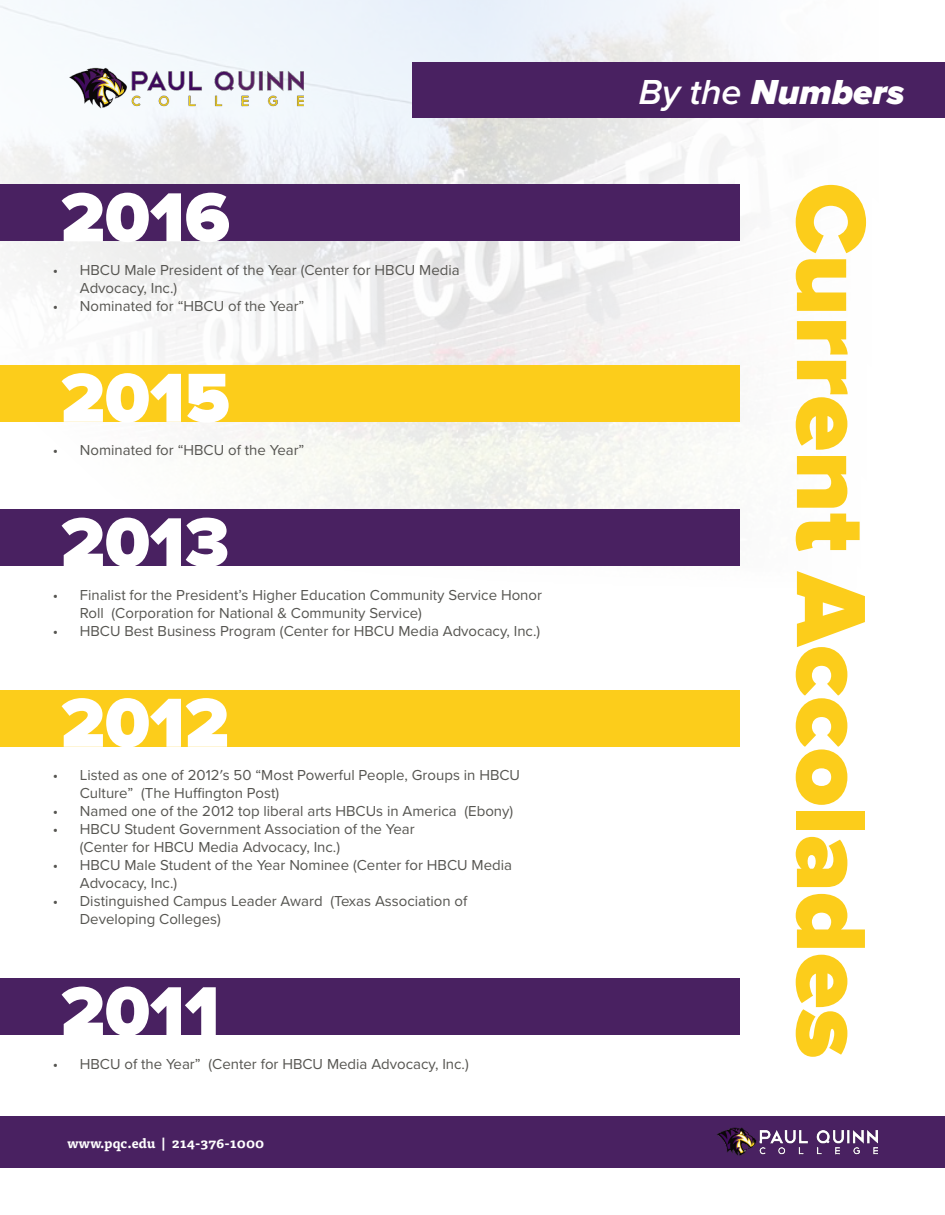
<style>
.page{position:relative;width:945px;height:1215px;background:#fff}
.page>*{position:absolute;margin:0;border:0;box-sizing:border-box;transform-origin:0 0}
.t1{font:900 102px "Proxima Nova";color:#fccd1b}
.t2{font:900 72px "Proxima Nova";color:#fff}
.t3{font:italic 900 36px "Proxima Nova";color:#fff}
.t4{font:15px/18px "Proxima Nova";color:#565551}
.t5{font:700 13.5px "Tisa Pro";color:#fff}
.s1{font-weight:600}
</style>
<div class="page">
<img style="left:0;top:0;width:945px;height:509px">
<div style="left:0;top:184px;width:740px;height:57px;background:#492161"></div>
<div style="left:0;top:365px;width:740px;height:57px;background:#fccd1b"></div>
<div style="left:0;top:509px;width:740px;height:57px;background:#492161"></div>
<div style="left:0;top:690px;width:740px;height:57px;background:#fccd1b"></div>
<div style="left:0;top:978px;width:740px;height:57px;background:#492161"></div>
<div style="left:0;top:1116px;width:945px;height:52px;background:#492161"></div>
<img style="left:717px;top:1128px;width:161px;height:28px">
<div style="left:412px;top:62px;width:533px;height:55px;background:#492161"></div>
<img style="left:68px;top:68px;width:236px;height:42px">
<p class="t2" style="left:61px;top:176px;width:171px">2016</p>
<p class="t4" style="left:80px;top:261px;width:381px;text-indent:-27px">• HBCU Male President of the Year (Center for HBCU Media<br>Advocacy, Inc.)</p>
<p class="t4" style="left:53px;top:297px;width:253px">• Nominated for “HBCU of the Year”</p>
<p class="t2" style="left:61px;top:356px;width:171px">2015</p>
<p class="t4" style="left:53px;top:442px;width:253px">• Nominated for “HBCU of the Year”</p>
<p class="t2" style="left:61px;top:501px;width:170px">2013</p>
<p class="t4" style="left:80px;top:586px;width:464px;text-indent:-27px">• Finalist for the President’s Higher Education Community Service Honor<br>Roll (Corporation for National &amp; Community Service)</p>
<p class="t4" style="left:53px;top:622px;width:489px">• HBCU Best Business Program (Center for HBCU Media Advocacy, Inc.)</p>
<p class="t2" style="left:61px;top:681px;width:170px">2012</p>
<p class="t4" style="left:80px;top:767px;width:442px;text-indent:-27px">• Listed as one of 2012′s 50 “Most Powerful People, Groups in HBCU<br>Culture” (The Huffington Post)</p>
<p class="t4" style="left:53px;top:803px;width:462px">• Named one of the 2012 top liberal arts HBCUs in America (Ebony)</p>
<p class="t4" style="left:80px;top:821px;width:336px;text-indent:-27px">• HBCU Student Government Association of the Year (Center for HBCU Media Advocacy, Inc.)</p>
<p class="t4" style="left:80px;top:857px;width:434px;text-indent:-27px">• HBCU Male Student of the Year Nominee (Center for HBCU Media<br>Advocacy, Inc.)</p>
<p class="t4" style="left:80px;top:893px;width:389px;text-indent:-27px">• Distinguished Campus Leader Award (Texas Association of<br>Developing Colleges)</p>
<p class="t2" style="left:61px;top:970px;width:160px">2011</p>
<p class="t4" style="left:53px;top:1055px;width:418px">• HBCU of the Year” (Center for HBCU Media Advocacy, Inc.)</p>
<p class="t5" style="left:68px;top:1132px;width:198px">www.pqc.edu | 214-376-1000</p>
<p class="t3" style="left:639px;top:70px;width:267px"><span class="s1">By the</span> Numbers</p>
<p class="t1" style="left:890px;top:183px;width:877px;rotate:90deg">Current Accolades</p>
</div>
